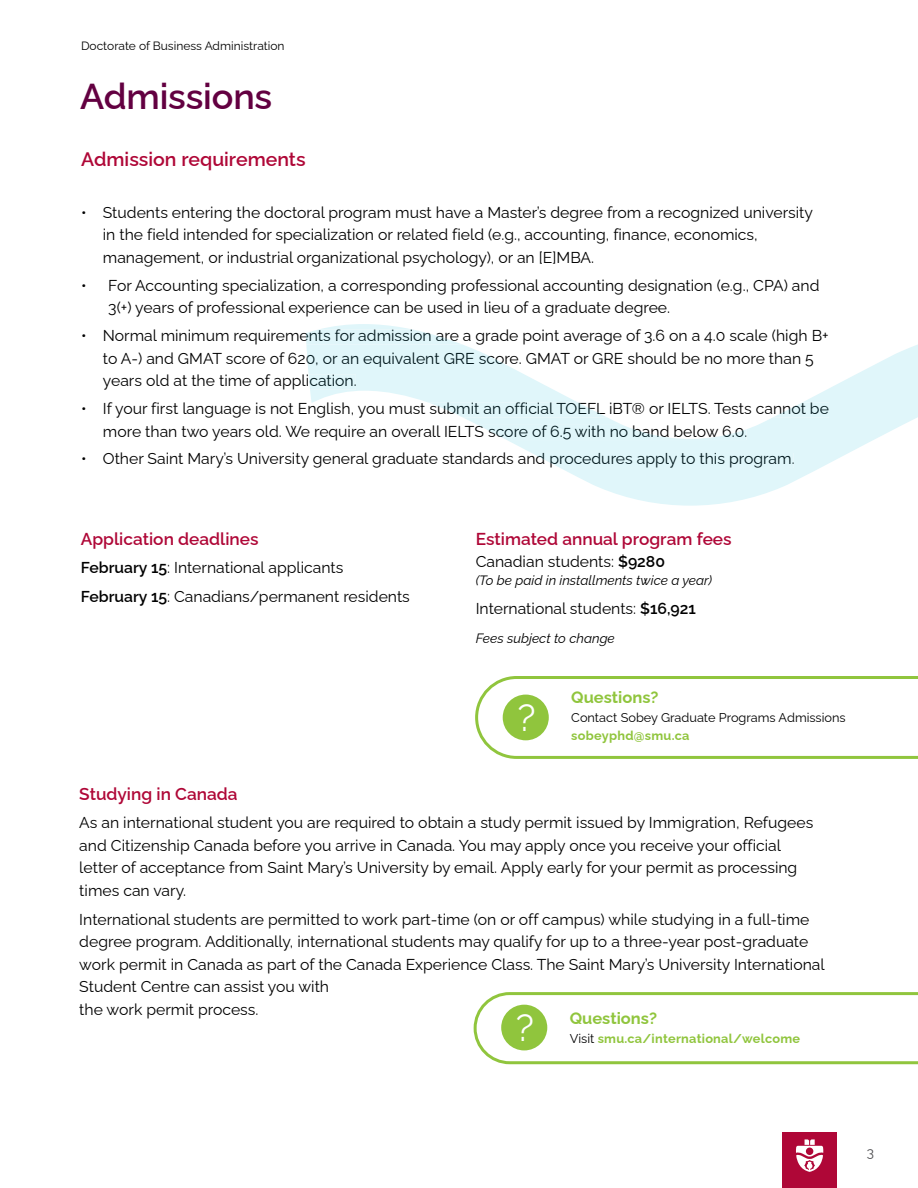
<style>
.page{position:relative;width:918px;height:1188px;background:#fff}
.page>*{position:absolute;margin:0;border:0;box-sizing:border-box;transform-origin:0 0}
.t1{font:38.25px "Raleway";color:#fff}
.t2{font:600 36px "Raleway";letter-spacing:-.005em;color:#630041}
.t3{font:600 19.5px "Raleway";color:#af0737}
.t4{font:600 17.25px "Raleway";color:#af0737}
.t5{font:700 16.5px "Raleway";color:#90c53d}
.t6{font:15.75px/22.5px "Raleway";color:#000}
.t7{font:15.75px/22.5px "Raleway";color:#00161b}
.t8{font:italic 13.5px "Raleway";color:#000}
.t9{font:13.5px "Raleway";color:#4a4a4d}
.t10{font:700 12.75px "Raleway";letter-spacing:.02em;color:#90c53d}
.t11{font:12.75px "Raleway";color:#000}
.t12{font:12px "Raleway";color:#000}
.s1{font-weight:600}
.s2{font-weight:400;color:#000}
</style>
<div class="page">
<svg style="left:473px;top:992px;width:445px;height:73px"></svg>
<div style="left:501px;top:1005px;width:46px;height:45px;background:#90c53d;border-radius:50%"></div>
<svg style="left:475px;top:676px;width:443px;height:83px"></svg>
<div style="left:503px;top:695px;width:46px;height:45px;background:#90c53d;border-radius:50%"></div>
<svg style="left:306px;top:324px;width:612px;height:182px"></svg>
<svg style="left:306px;top:329px;width:157px;height:16px"></svg>
<svg style="left:307px;top:352px;width:203px;height:15px;background:#e2f6fa"></svg>
<svg style="left:309px;top:374px;width:47px;height:16px"></svg>
<svg style="left:311px;top:402px;width:518px;height:38px"></svg>
<div style="left:531px;top:453px;width:263px;height:15px;background:#e0f6fa"></div>
<div style="left:783px;top:1132px;width:54px;height:56px;background:#af0737"></div>
<svg style="left:796px;top:1139px;width:27px;height:33px"></svg>
<p class="t12" style="left:81px;top:37px;width:205px">Doctorate of Business Administration</p>
<h2 class="t2" style="left:80px;top:68px;width:194px">Admissions</h2>
<p class="t3" style="left:81px;top:144px;width:226px">Admission requirements</p>
<p class="t6" style="left:103px;top:199px;width:712px;text-indent:-22px">• Students entering the doctoral program must have a Master’s degree from a recognized university in the field intended for specialization or related field (e.g., accounting, finance, economics, management, or industrial organizational psychology), or an [E]MBA.</p>
<p class="t6" style="left:108px;top:272px;width:713px;text-indent:-27px">• For Accounting specialization, a corresponding professional accounting designation (e.g., CPA) and<br>3(+) years of professional experience can be used in lieu of a graduate degree.</p>
<p class="t7" style="left:103px;top:323px;width:727px;text-indent:-22px">• Normal minimum requirements for admission are a grade point average of 3.6 on a 4.0 scale (high B+ to A-) and GMAT score of 620, or an equivalent GRE score. GMAT or GRE should be no more than 5 years old at the time of application.</p>
<p class="t7" style="left:103px;top:395px;width:728px;text-indent:-22px">• If your first language is not English, you must submit an official TOEFL iBT® or IELTS. Tests cannot be more than two years old. We require an overall IELTS score of 6.5 with no band below 6.0.</p>
<p class="t7" style="left:81px;top:446px;width:715px">• Other Saint Mary’s University general graduate standards and procedures apply to this program.</p>
<p class="t4" style="left:81px;top:525px;width:179px">Application deadlines</p>
<p class="t6" style="left:81px;top:551px;width:331px;line-height:29.2px"><span class="s1">February 15</span>: International applicants<br><span class="s1">February 15</span>: Canadians/permanent residents</p>
<p class="t4" style="left:476px;top:525px;width:258px">Estimated annual program fees</p>
<p class="t6" style="left:476px;top:549px;width:191px">Canadian students: <span class="s1">$9280</span></p>
<p class="t8" style="left:476px;top:569px;width:238px">(To be paid in installments twice a year)</p>
<p class="t6" style="left:476px;top:595px;width:222px">International students: <span class="s1">$16,921</span></p>
<p class="t8" style="left:476px;top:628px;width:141px">Fees subject to change</p>
<h1 class="t1" style="left:517px;top:687px;width:20px">?</h1>
<p class="t5" style="left:571px;top:684px;width:89px">Questions?</p>
<p class="t11" style="left:571px;top:707px;width:276px">Contact Sobey Graduate Programs Admissions</p>
<p class="t10" style="left:571px;top:725px;width:120px">sobeyphd@smu.ca</p>
<p class="t4" style="left:79px;top:780px;width:160px">Studying in Canada</p>
<p class="t6" style="left:79px;top:809px;width:735px">As an international student you are required to obtain a study permit issued by Immigration, Refugees and Citizenship Canada before you arrive in Canada. You may apply once you receive your official letter of acceptance from Saint Mary’s University by email. Apply early for your permit as processing times can vary.</p>
<p class="t6" style="left:79px;top:906px;width:747px">International students are permitted to work part-time (on or off campus) while studying in a full-time degree program. Additionally, international students may qualify for up to a three-year post-graduate work permit in Canada as part of the Canada Experience Class. The Saint Mary’s University International Student Centre can assist you with<br>the work permit process.</p>
<p class="t5" style="left:570px;top:1005px;width:89px">Questions?</p>
<h1 class="t1" style="left:516px;top:997px;width:20px">?</h1>
<p class="t10" style="left:570px;top:1028px;width:232px"><span class="s2">Visit</span> smu.ca/international/welcome</p>
<p class="t9" style="left:867px;top:1142px;width:9px">3</p>
</div>
